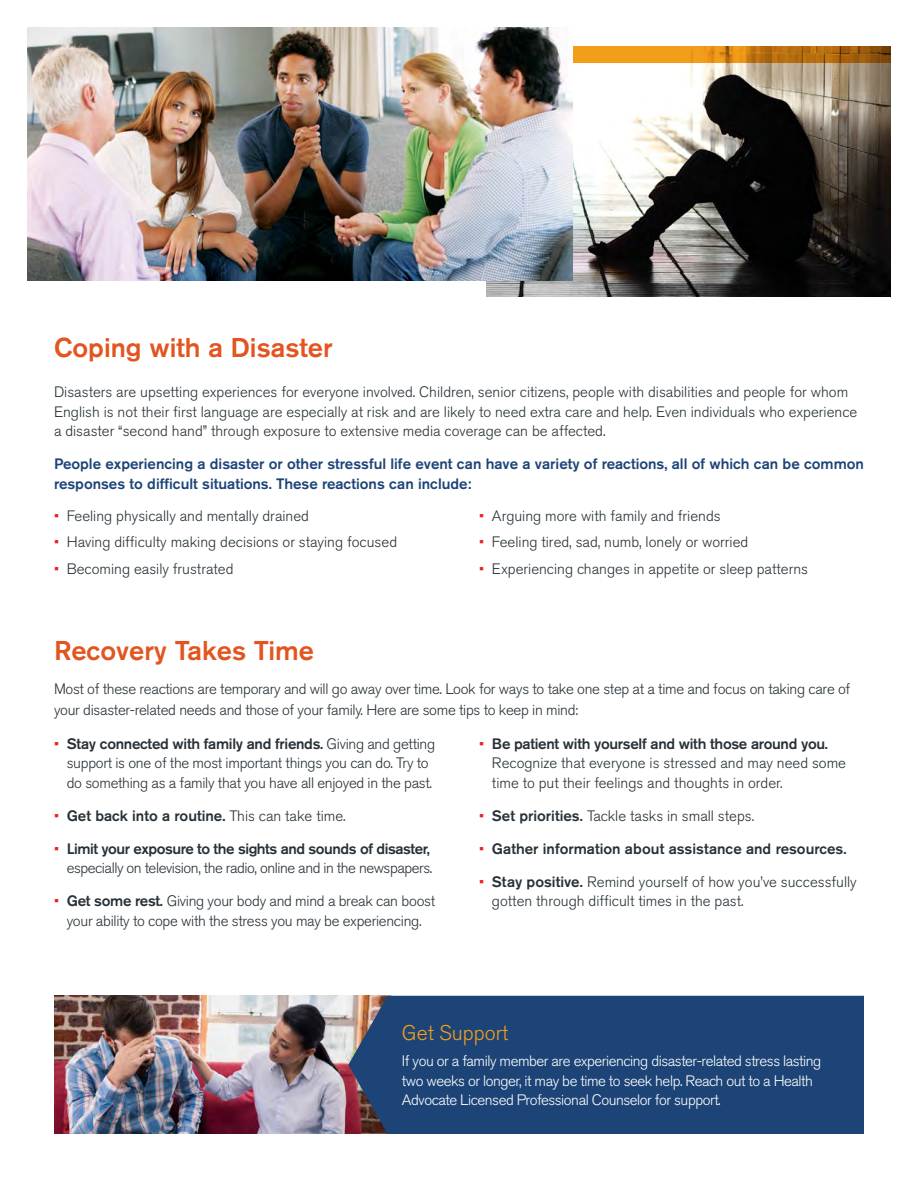
<style>
.page{position:relative;width:918px;height:1188px;background:#fff}
.page>*{position:absolute;margin:0;border:0;box-sizing:border-box;transform-origin:0 0}
.t1{font:500 27px "Akzidenz Grotesk BE";color:#e25520}
.t2{font:300 21px "Akzidenz Grotesk BE";color:#f39e1a}
.t3{font:300 15px/19.5px "Akzidenz Grotesk BE";color:#273137}
.t4{font:300 15px/19.5px "Akzidenz Grotesk BE";letter-spacing:-.02em;color:#273137}
.t5{font:300 15px/19.5px "Akzidenz Grotesk BE";letter-spacing:-.03em;color:#fff}
.t6{font:500 15px/19.5px "Akzidenz Grotesk BE";color:#1d4477}
.t7{font:300 15px/19.5px "Akzidenz Grotesk BE";letter-spacing:-.03em;color:#273137;text-align:right}
.t8{font:500 15px "Akzidenz Grotesk BE";color:#273137}
.s1{color:#ed1d24}
.s2{font-weight:500}
.s3{font-weight:300;color:#ed1d24}
.s4{font-weight:300}
</style>
<div class="page">
<img style="left:572px;top:62px;width:319px;height:219px">
<svg style="left:573px;top:46px;width:318px;height:16px;background:#ce8113"></svg>
<svg style="left:486px;top:281px;width:405px;height:16px;background:#4e4e4e"></svg>
<img style="left:54px;top:996px;width:294px;height:138px">
<div style="left:348px;top:996px;width:516px;height:138px;background:#1d4477"></div>
<img style="left:27px;top:27px;width:545px;height:254px">
<h1 class="t1" style="left:54px;top:331px;width:280px">Coping with a Disaster</h1>
<p class="t3" style="left:54px;top:383px;width:805px">Disasters are upsetting experiences for everyone involved. Children, senior citizens, people with disabilities and people for whom<br>English is not their first language are especially at risk and are likely to need extra care and help. Even individuals who experience a disaster “second hand” through exposure to extensive media coverage can be affected.</p>
<p class="t6" style="left:54px;top:454px;width:812px">People experiencing a disaster or other stressful life event can have a variety of reactions, all of which can be common responses to difficult situations. These reactions can include:</p>
<p class="t3" style="left:54px;top:506px;width:257px"><span class="s1">•</span> Feeling physically and mentally drained</p>
<p class="t3" style="left:54px;top:533px;width:345px"><span class="s1">•</span> Having difficulty making decisions or staying focused</p>
<p class="t3" style="left:54px;top:559px;width:181px"><span class="s1">•</span> Becoming easily frustrated</p>
<p class="t3" style="left:479px;top:506px;width:243px"><span class="s1">•</span> Arguing more with family and friends</p>
<p class="t3" style="left:479px;top:533px;width:271px"><span class="s1">•</span> Feeling tired, sad, numb, lonely or worried</p>
<p class="t3" style="left:479px;top:559px;width:330px"><span class="s1">•</span> Experiencing changes in appetite or sleep patterns</p>
<h1 class="t1" style="left:54px;top:634px;width:262px">Recovery Takes Time</h1>
<p class="t4" style="left:54px;top:679px;width:798px;line-height:21px">Most of these reactions are temporary and will go away over time. Look for ways to take one step at a time and focus on taking care of your disaster-related needs and those of your family. Here are some tips to keep in mind:</p>
<p class="t4" style="left:67px;top:734px;width:370px;text-indent:-13px"><span class="s1">•</span> <span class="s2">Stay connected with family and friends.</span> Giving and getting support is one of the most important things you can do. Try to do something as a family that you have all enjoyed in the past.</p>
<p class="t8" style="left:54px;top:806px;width:293px"><span class="s3">•</span> Get back into a routine. <span class="s4">This can take time.</span></p>
<p class="t7" style="left:54px;top:839px;width:380px"><span class="s1">•</span> <span class="s2">Limit your exposure to the sights and sounds of disaster, </span>especially on television, the radio, online and in the newspapers.</p>
<p class="t4" style="left:54px;top:892px;width:383px;text-align:center"><span class="s1">•</span> <span class="s2">Get some rest.</span> Giving your body and mind a break can boost your ability to cope with the stress you may be experiencing.</p>
<p class="t3" style="left:492px;top:734px;width:356px;text-indent:-13px"><span class="s1">•</span> <span class="s2">Be patient with yourself and with those around you.<br></span>Recognize that everyone is stressed and may need some time to put their feelings and thoughts in order.</p>
<p class="t3" style="left:479px;top:806px;width:276px"><span class="s1">•</span> <span class="s2">Set priorities.</span> Tackle tasks in small steps.</p>
<p class="t8" style="left:479px;top:839px;width:369px"><span class="s3">•</span> Gather information about assistance and resources.</p>
<p class="t3" style="left:492px;top:872px;width:366px;text-indent:-13px"><span class="s1">•</span> <span class="s2">Stay positive.</span> Remind yourself of how you’ve successfully gotten through difficult times in the past.</p>
<h2 class="t2" style="left:402px;top:1021px;width:108px">Get Support</h2>
<p class="t5" style="left:402px;top:1052px;width:421px">If you or a family member are experiencing disaster-related stress lasting two weeks or longer, it may be time to seek help. Reach out to a Health<br>Advocate Licensed Professional Counselor for support.</p>
</div>
